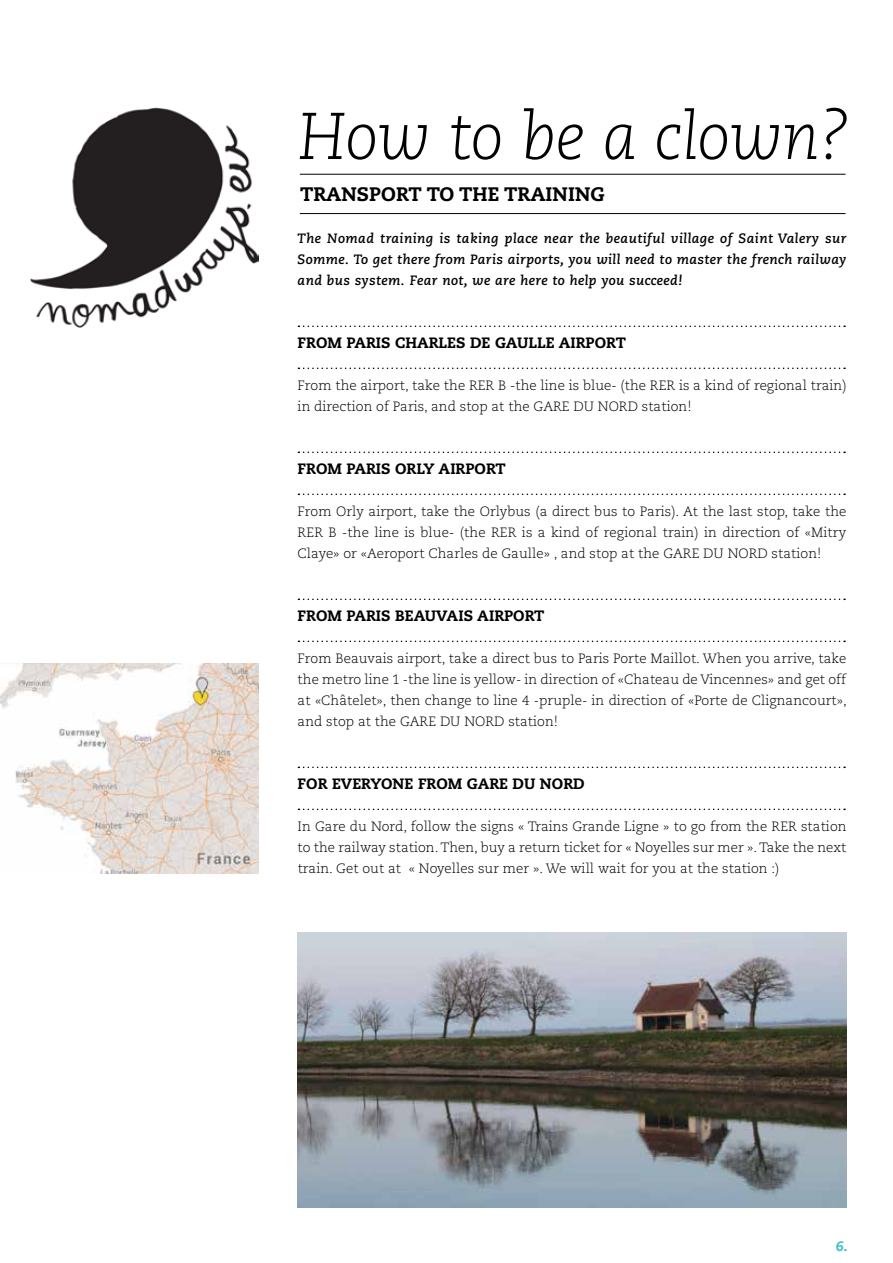
<style>
.page{position:relative;width:893px;height:1263px;background:#fff}
.page>*{position:absolute;margin:0;border:0;box-sizing:border-box;transform-origin:0 0}
.t1{font:italic 300 66px "Caecilia LT Std";letter-spacing:-.005em;color:#000}
.t2{font:800 19.5px "Caecilia LT Std";letter-spacing:.005em;color:#000}
.t3{font:800 15px "Caecilia LT Std";letter-spacing:.005em;color:#000}
.t4{font:300 13.5px/21px "Caecilia LT Std";letter-spacing:.005em;color:#000}
.t5{font:italic 700 13.5px/21px "Caecilia LT Std";letter-spacing:.03em;color:#000;text-align:justify}
.t6{font:italic 800 13.5px "Caecilia LT Std";color:#39c0c3}
</style>
<div class="page">
<hr style="left:300px;top:213px;width:545px;height:1px;background:#000">
<hr style="left:300px;top:174px;width:545px;height:1px;background:#000">
<img style="left:31px;top:107px;width:227px;height:220px">
<svg style="left:298px;top:326px;width:547px;height:1px"></svg>
<svg style="left:298px;top:368px;width:547px;height:1px"></svg>
<svg style="left:298px;top:452px;width:547px;height:1px"></svg>
<svg style="left:298px;top:494px;width:547px;height:1px"></svg>
<svg style="left:298px;top:599px;width:547px;height:1px"></svg>
<svg style="left:298px;top:641px;width:547px;height:1px"></svg>
<svg style="left:298px;top:767px;width:547px;height:1px"></svg>
<svg style="left:298px;top:809px;width:547px;height:1px"></svg>
<img style="left:297px;top:933px;width:550px;height:275px">
<img style="left:0;top:663px;width:258px;height:210px">
<h1 class="t1" style="left:298px;top:99px;width:555px">How to be a clown?</h1>
<h2 class="t2" style="left:300px;top:182px;width:306px">TRANSPORT TO THE TRAINING</h2>
<p class="t5" style="left:298px;top:228px;width:550px">The Nomad training is taking place near the beautiful village of Saint Valery sur Somme. To get there from Paris airports, you will need to master the french railway and bus system. Fear not, we are here to help you succeed!</p>
<p class="t3" style="left:298px;top:333px;width:330px">FROM PARIS CHARLES DE GAULLE AIRPORT</p>
<p class="t4" style="left:298px;top:375px;width:181px">From the airport, take the RER</p>
<p class="t4" style="left:498px;top:375px;width:161px">B -the line is blue- (the RER</p>
<p class="t4" style="left:298px;top:375px;width:550px;text-indent:381px">is a kind of regional train) in direction of Paris, and stop at the GARE DU NORD station!</p>
<p class="t3" style="left:298px;top:459px;width:210px">FROM PARIS ORLY AIRPORT</p>
<p class="t4" style="left:298px;top:501px;width:550px">From Orly airport, take the Orlybus (a direct bus to Paris). At the last stop, take the<br>RER</p>
<p class="t4" style="left:298px;top:522px;width:550px;text-indent:224px">is a kind of regional train) in direction of «Mitry<br>Claye» or «Aeroport Charles de Gaulle» , and stop at the GARE DU NORD station!</p>
<p class="t4" style="left:329px;top:522px;width:172px">B -the line is blue- (the RER</p>
<p class="t3" style="left:298px;top:606px;width:248px">FROM PARIS BEAUVAIS AIRPORT</p>
<p class="t4" style="left:298px;top:648px;width:551px;text-align:justify">From Beauvais airport, take a direct bus to Paris Porte Maillot. When you arrive, take the metro line 1 -the line is yellow- in direction of «Chateau de Vincennes» and get off at «Châtelet», then change to line 4 -pruple- in direction of «Porte de Clignancourt», and stop at the GARE DU NORD station!</p>
<p class="t3" style="left:298px;top:774px;width:46px">FOR EVERYONE</p>
<p class="t3" style="left:418px;top:774px;width:12px">FROM</p>
<p class="t3" style="left:467px;top:774px;width:12px">GARE</p>
<p class="t3" style="left:513px;top:774px;width:40px">DU NORD</p>
<p class="t4" style="left:298px;top:816px;width:484px">In Gare du Nord, follow the signs « Trains Grande Ligne » to go from the RER</p>
<p class="t4" style="left:298px;top:816px;width:550px;text-align:justify;text-indent:503px">station to the railway station. Then, buy a return ticket for « Noyelles sur mer ». Take the next train. Get out at « Noyelles sur mer ». We will wait for you at the station :)</p>
<p class="t6" style="left:836px;top:1238px;width:14px">6.</p>
</div>
